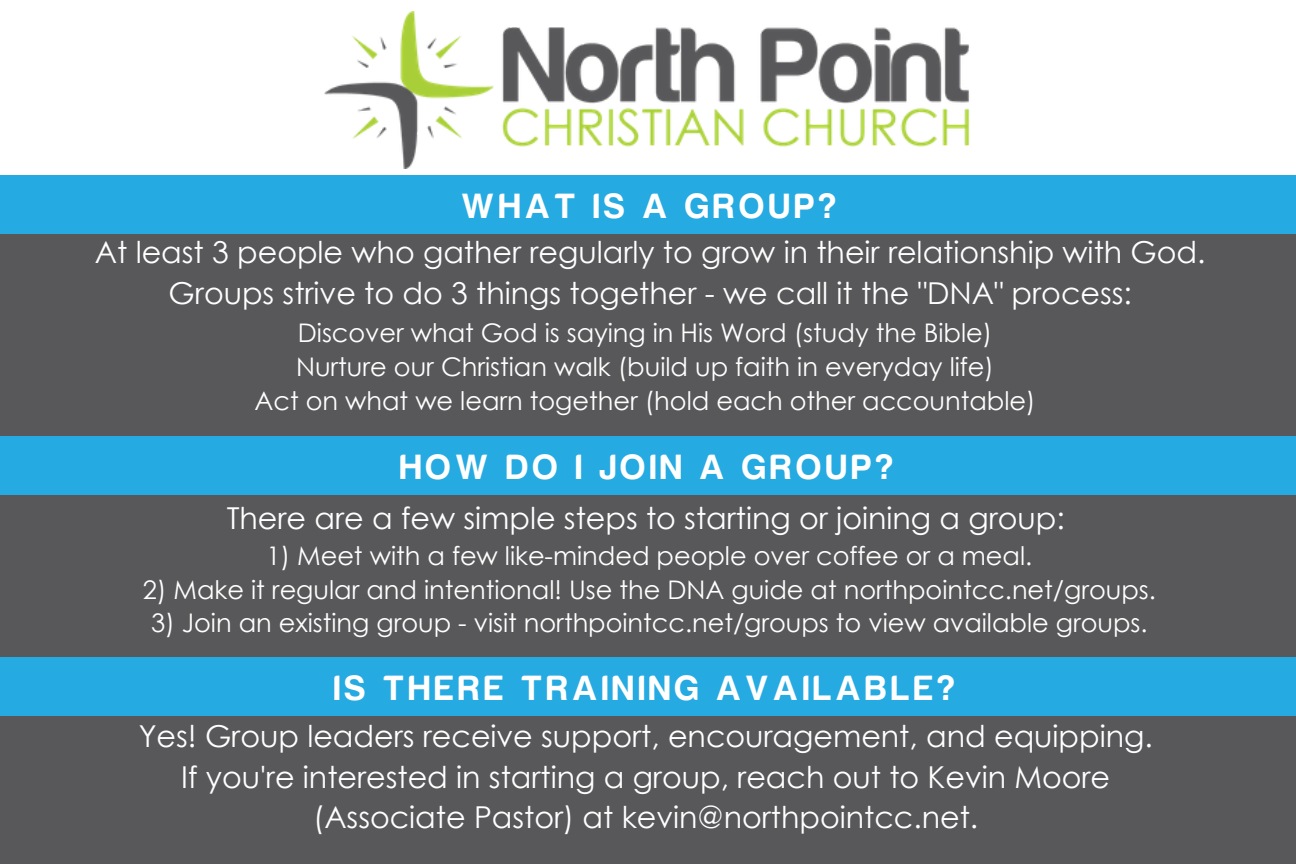
<style>
.page{position:relative;width:1296px;height:864px;background:#fff}
.page>*{position:absolute;margin:0;border:0;box-sizing:border-box;transform-origin:0 0}
.t1{font:36.3px "Harabara";letter-spacing:.14em;color:#fff}
.t2{font:30.3px/40.5px "Century Gothic";color:#fff;text-align:center}
.t3{font:25.5px/33.6px "Century Gothic";color:#fff;text-align:center}
</style>
<div class="page">
<div style="left:0;top:232px;width:1296px;height:632px;background:#58585a"></div>
<div style="left:0;top:176px;width:1296px;height:58px;background:#25aae2"></div>
<img style="left:324px;top:11px;width:646px;height:158px">
<div style="left:0;top:436px;width:1296px;height:59px;background:#25aae2"></div>
<div style="left:0;top:657px;width:1296px;height:58px;background:#25aae2"></div>
<h1 class="t1" style="left:462px;top:187px;width:376px">WHAT IS A GROUP?</h1>
<p class="t2" style="left:95px;top:231px;width:1112px">At least 3 people who gather regularly to grow in their relationship with God.<br>Groups strive to do 3 things together - we call it the "DNA" process:</p>
<p class="t3" style="left:255px;top:315px;width:783px">Discover what God is saying in His Word (study the Bible)<br>Nurture our Christian walk (build up faith in everyday life)<br>Act on what we learn together (hold each other accountable)</p>
<h1 class="t1" style="left:400px;top:448px;width:494px">HOW DO I JOIN A GROUP?</h1>
<p class="t2" style="left:227px;top:497px;width:839px">There are a few simple steps to starting or joining a group:</p>
<p class="t3" style="left:266px;top:538px;width:767px">1) Meet with a few like-minded people over coffee or a meal.</p>
<p class="t3" style="left:143px;top:572px;width:1014px">2) Make it regular and intentional! Use the DNA guide at northpointcc.net/groups.</p>
<p class="t3" style="left:151px;top:605px;width:998px">3) Join an existing group - visit northpointcc.net/groups to view available groups.</p>
<h1 class="t1" style="left:334px;top:669px;width:622px">IS THERE TRAINING AVAILABLE?</h1>
<p class="t2" style="left:139px;top:715px;width:1016px">Yes! Group leaders receive support, encouragement, and equipping.<br>If you're interested in starting a group, reach out to Kevin Moore (Associate Pastor) at kevin@northpointcc.net.</p>
</div>
